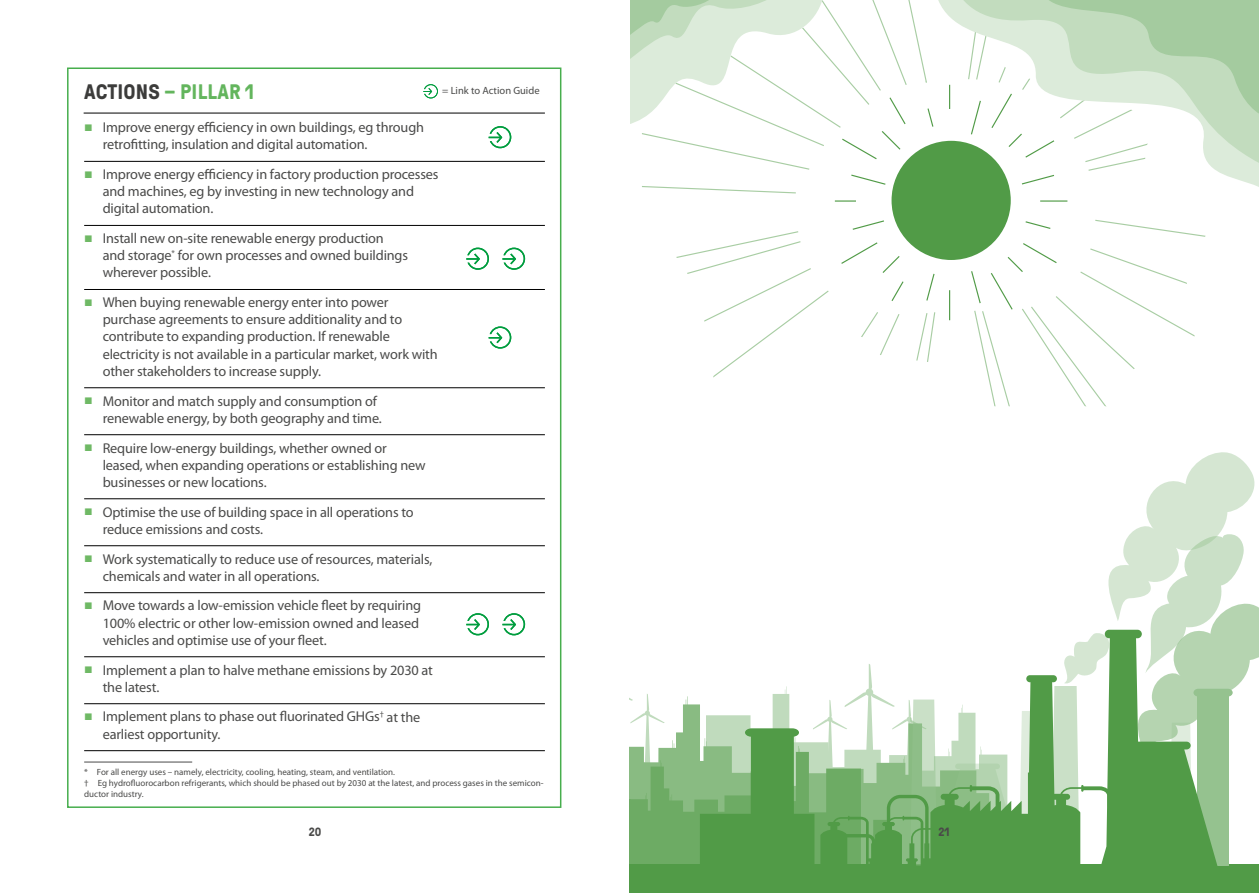
<style>
.page{position:relative;width:1259px;height:893px;background:#fff}
.page>*{position:absolute;margin:0;border:0;box-sizing:border-box;transform-origin:0 0}
.t1{font:700 21px "GT Pressura";letter-spacing:.01em;color:#63b55d}
.t2{font:14.25px/17.1px "Myriad Pro";letter-spacing:-.01em;color:#4a4a49}
.t3{font:700 12px "GT Pressura";color:#4a4a49}
.t4{font:10.5px "Myriad Pro";color:#4a4a49}
.t5{font:9px/10.8px "Myriad Pro";color:#4a4a49}
.s1{color:#3c3c3b}
.s2{font-family:"Arial";color:#6fb965}
</style>
<div class="page">
<hr style="left:84px;top:161px;width:461px;height:1px;background:#000">
<hr style="left:84px;top:225px;width:461px;height:1px;background:#000">
<hr style="left:84px;top:289px;width:461px;height:1px;background:#000">
<hr style="left:84px;top:387px;width:461px;height:1px;background:#000">
<hr style="left:84px;top:434px;width:461px;height:1px;background:#000">
<hr style="left:84px;top:498px;width:461px;height:1px;background:#000">
<hr style="left:84px;top:545px;width:461px;height:1px;background:#000">
<hr style="left:84px;top:592px;width:461px;height:1px;background:#000">
<hr style="left:84px;top:656px;width:461px;height:1px;background:#000">
<hr style="left:84px;top:703px;width:461px;height:1px;background:#000">
<hr style="left:84px;top:750px;width:461px;height:1px;background:#000">
<hr style="left:84px;top:762px;width:108px;height:1px;background:#4a4a49">
<div style="left:67px;top:68px;width:494px;height:740px;border:2px solid #47ae4d"></div>
<svg style="left:489px;top:126px;width:22px;height:22px"></svg>
<svg style="left:489px;top:326px;width:22px;height:23px"></svg>
<svg style="left:466px;top:248px;width:23px;height:22px"></svg>
<svg style="left:466px;top:613px;width:23px;height:22px"></svg>
<svg style="left:502px;top:248px;width:23px;height:22px"></svg>
<svg style="left:502px;top:613px;width:23px;height:22px"></svg>
<svg style="left:423px;top:84px;width:15px;height:14px"></svg>
<hr style="left:84px;top:113px;width:461px;height:1px;background:#000">
<div style="left:629px;top:864px;width:630px;height:29px;background:#519b47"></div>
<svg style="left:629px;top:694px;width:71px;height:170px"></svg>
<svg style="left:1108px;top:452px;width:151px;height:414px"></svg>
<svg style="left:700px;top:630px;width:520px;height:236px"></svg>
<svg style="left:951px;top:0;width:17px;height:143px"></svg>
<div style="left:891px;top:141px;width:119px;height:119px;background:#519b47;border-radius:50%"></div>
<svg style="left:949px;top:85px;width:1px;height:24px"></svg>
<hr style="left:949px;top:290px;width:1px;height:30px;background:#519b47">
<hr style="left:835px;top:200px;width:21px;height:2px;background:#519b47">
<hr style="left:1040px;top:200px;width:27px;height:2px;background:#519b47">
<svg style="left:968px;top:0;width:291px;height:185px"></svg>
<svg style="left:676px;top:219px;width:259px;height:159px"></svg>
<svg style="left:630px;top:0;width:304px;height:193px"></svg>
<svg style="left:970px;top:220px;width:236px;height:186px"></svg>
<h1 class="t1" style="left:84px;top:80px;width:171px"><span class="s1">ACTIONS</span> – PILLAR 1</h1>
<p class="t4" style="left:442px;top:85px;width:99px">= Link to Action Guide</p>
<p class="t2" style="left:103px;top:119px;width:323px;text-indent:-18px"><span class="s2">■</span> Improve energy efficiency in own buildings, eg through retrofitting, insulation and digital automation.</p>
<p class="t2" style="left:103px;top:166px;width:337px;text-indent:-18px"><span class="s2">■</span> Improve energy efficiency in factory production processes and machines, eg by investing in new technology and digital automation.</p>
<p class="t2" style="left:103px;top:230px;width:307px;text-indent:-18px"><span class="s2">■</span> Install new on-site renewable energy production and storage<sup>*</sup> for own processes and owned buildings wherever possible.</p>
<p class="t2" style="left:103px;top:294px;width:337px;text-indent:-18px"><span class="s2">■</span> When buying renewable energy enter into power purchase agreements to ensure additionality and to contribute to expanding production. If renewable electricity is not available in a particular market, work with other stakeholders to increase supply.</p>
<p class="t2" style="left:103px;top:392px;width:281px;text-indent:-18px"><span class="s2">■</span> Monitor and match supply and consumption of renewable energy, by both geography and time.</p>
<p class="t2" style="left:103px;top:439px;width:324px;text-indent:-18px"><span class="s2">■</span> Require low-energy buildings, whether owned or leased, when expanding operations or establishing new businesses or new locations.</p>
<p class="t2" style="left:103px;top:503px;width:313px;text-indent:-18px"><span class="s2">■</span> Optimise the use of building space in all operations to reduce emissions and costs.</p>
<p class="t2" style="left:103px;top:550px;width:331px;text-indent:-18px"><span class="s2">■</span> Work systematically to reduce use of resources, materials, chemicals and water in all operations.</p>
<p class="t2" style="left:103px;top:597px;width:320px;text-indent:-18px"><span class="s2">■</span> Move towards a low-emission vehicle fleet by requiring<br>100% electric or other low-emission owned and leased vehicles and optimise use of your fleet.</p>
<p class="t2" style="left:103px;top:661px;width:332px;text-indent:-18px"><span class="s2">■</span> Implement a plan to halve methane emissions by 2030 at the latest.</p>
<p class="t2" style="left:103px;top:708px;width:319px;text-indent:-19px"><span class="s2">■</span> Implement plans to phase out fluorinated GHGs<sup>†</sup> at the earliest opportunity.</p>
<p class="t5" style="left:84px;top:767px;width:461px">* For all energy uses – namely, electricity, cooling, heating, steam, and ventilation.<br>† Eg hydrofluorocarbon refrigerants, which should be phased out by 2030 at the latest, and process gases in the semicon&shy;ductor industry.</p>
<p class="t3" style="left:309px;top:825px;width:14px">20</p>
<p class="t3" style="left:938px;top:825px;width:13px">21</p>
</div>
